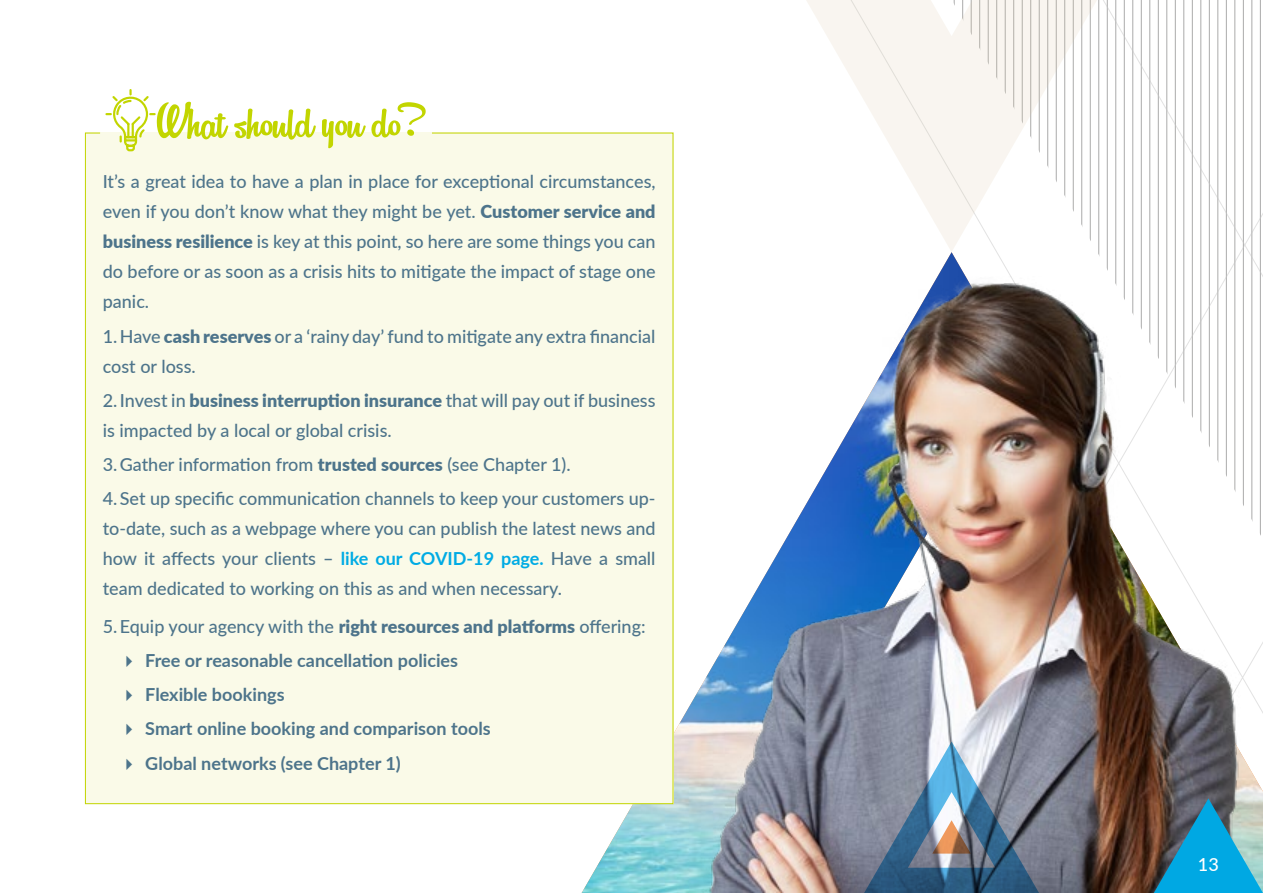
<style>
.page{position:relative;width:1263px;height:893px;background:#fff}
.page>*{position:absolute;margin:0;border:0;box-sizing:border-box;transform-origin:0 0}
.t1{font:60px "Remachine BOL";letter-spacing:-.02em;color:#c2d500}
.t2{font:500 18px/30px "Lato";color:#4d748b}
.t3{font:700 18px/34.2px "Lato";color:#4d748b}
.t4{font:500 18px "Lato";color:#fff}
.s1{font-weight:900}
.s2{font-weight:700;color:#00abe4}
.s3{font-weight:500}
</style>
<div class="page">
<svg style="left:806px;top:0;width:457px;height:252px"></svg>
<img style="left:582px;top:252px;width:681px;height:641px">
<img style="left:668px;top:277px;width:595px;height:616px">
<svg style="left:864px;top:741px;width:175px;height:152px;background:#6f849a"></svg>
<div style="left:85px;top:132px;width:589px;height:672px;background:#fafae8"></div>
<svg style="left:104px;top:89px;width:53px;height:63px"></svg>
<svg style="left:1154px;top:798px;width:109px;height:95px;background:#4095b0"></svg>
<svg style="left:127px;top:655px;width:5px;height:12px"></svg>
<svg style="left:127px;top:690px;width:5px;height:11px"></svg>
<svg style="left:127px;top:724px;width:5px;height:11px"></svg>
<svg style="left:127px;top:758px;width:5px;height:12px"></svg>
<h1 class="t1" style="left:157px;top:88px;width:268px">What should you do?</h1>
<p class="t2" style="left:103px;top:166px;width:554px;text-align:justify">It’s a great idea to have a plan in place for exceptional circumstances, even if you don’t know what they might be yet. <span class="s1">Customer service and business resilience</span> is key at this point, so here are some things you can do before or as soon as a crisis hits to mitigate the impact of stage one panic.</p>
<p class="t2" style="left:103px;top:320px;width:554px">1.Have <span class="s1">cash reserves</span> or a ‘rainy day’ fund to mitigate any extra financial cost or loss.</p>
<p class="t2" style="left:103px;top:384px;width:554px">2.Invest in <span class="s1">business interruption insurance</span> that will pay out if business is impacted by a local or global crisis.</p>
<p class="t2" style="left:103px;top:447px;width:554px;line-height:34.2px">3.Gather information from <span class="s1">trusted sources</span> (see Chapter 1).<br>4.Set up specific communication channels to keep your customers up-</p>
<p class="t2" style="left:103px;top:513px;width:554px;text-align:justify">to-date, such as a webpage where you can publish the latest news and how it affects your clients – <span class="s2">like our COVID-19 page.</span> Have a small team dedicated to working on this as and when necessary.</p>
<p class="t3" style="left:145px;top:608px;width:502px;text-indent:-43px"><span class="s3">5.Equip your agency with the</span> <span class="s1">right resources and platforms</span> <span class="s3">offering:<br></span>Free or reasonable cancellation policies<br>Flexible bookings<br>Smart online booking and comparison tools<br>Global networks (see Chapter 1)</p>
<p class="t4" style="left:1198px;top:851px;width:22px">13</p>
</div>
